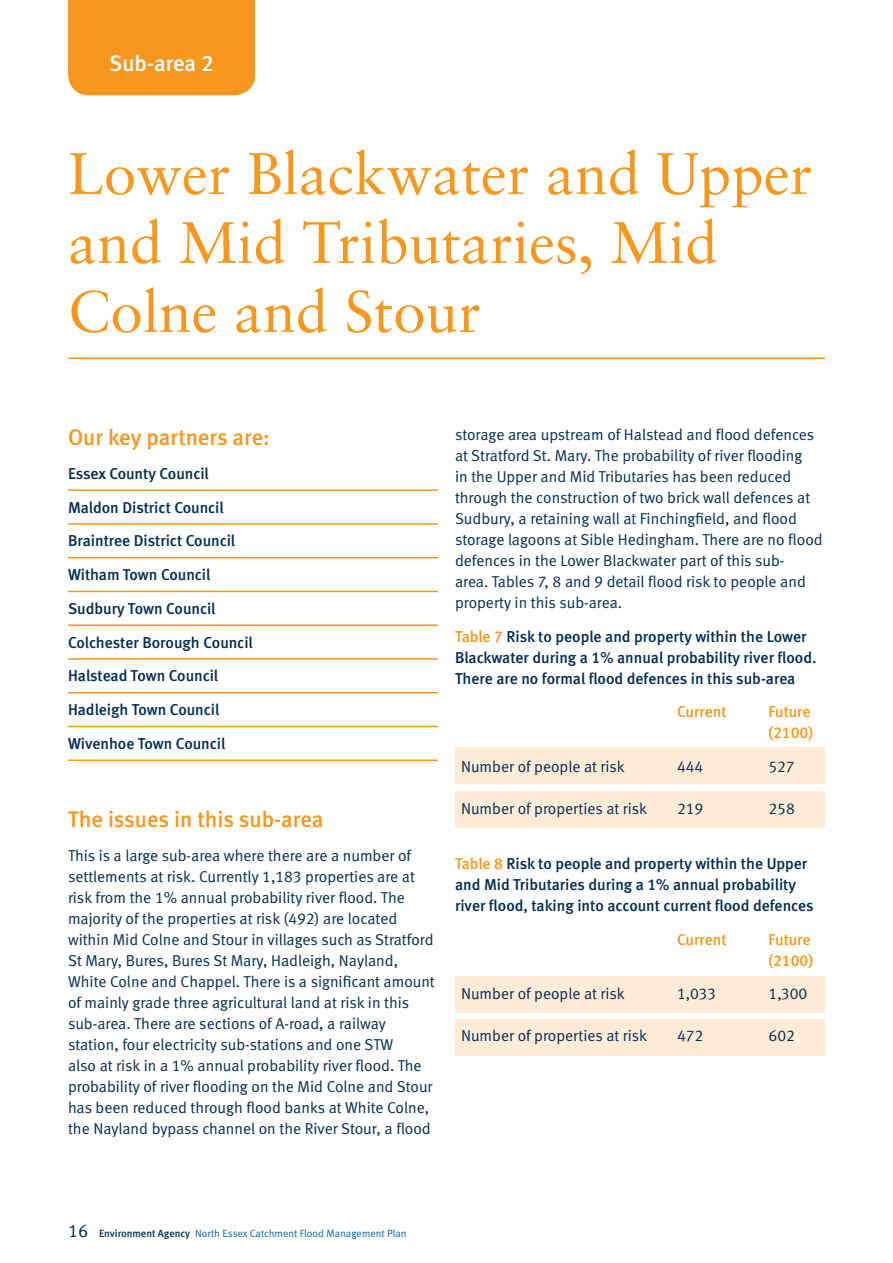
<style>
.page{position:relative;width:893px;height:1263px;background:#fff}
.page>*{position:absolute;margin:0;border:0;box-sizing:border-box;transform-origin:0 0}
.t1{font:58.5px/69px "EA Sabon";color:#f8971d}
.t2{font:500 22.5px "EA Meta";color:#f8971d}
.t3{font:500 22.5px "EA Meta";letter-spacing:-.005em;color:#fff}
.t4{font:15.75px/21px "EA Meta Normal";color:#002b54}
.t5{font:500 15.75px/33.8px "EA Meta";color:#002b54}
.t6{font:500 15.75px/21px "EA Meta";color:#f8971d}
.t7{font:10.5px "EA Meta Normal";color:#0069aa}
.s1{color:#f8971d}
.s2{font-size:18px;color:#002b54}
.s3{font-family:"EA Meta";font-weight:500;color:#002b54}
</style>
<div class="page">
<div style="left:455px;top:975px;width:370px;height:37px;background:#ffecd6"></div>
<div style="left:455px;top:1019px;width:370px;height:37px;background:#ffecd6"></div>
<div style="left:455px;top:747px;width:370px;height:37px;background:#ffecd6"></div>
<div style="left:455px;top:791px;width:370px;height:36px;background:#ffecd6"></div>
<hr style="left:68px;top:357px;width:757px;height:2px;background:#f8971d">
<div style="left:68px;top:0;width:187px;height:95px;background:#f8971d"></div>
<hr style="left:68px;top:489px;width:370px;height:2px;background:#f8971d">
<hr style="left:68px;top:523px;width:370px;height:2px;background:#f8971d">
<hr style="left:68px;top:557px;width:370px;height:1px;background:#f8971d">
<hr style="left:68px;top:591px;width:370px;height:1px;background:#f8971d">
<hr style="left:68px;top:624px;width:370px;height:2px;background:#f8971d">
<hr style="left:68px;top:658px;width:370px;height:2px;background:#f8971d">
<hr style="left:68px;top:692px;width:370px;height:1px;background:#f8971d">
<hr style="left:68px;top:726px;width:370px;height:1px;background:#f8971d">
<hr style="left:68px;top:759px;width:370px;height:2px;background:#f8971d">
<h2 class="t3" style="left:109px;top:50px;width:106px">Sub-area 2</h2>
<h1 class="t1" style="left:68px;top:139px;width:746px">Lower Blackwater and Upper and Mid Tributaries, Mid<br>Colne and Stour</h1>
<h2 class="t2" style="left:68px;top:424px;width:203px">Our key partners are:</h2>
<p class="t5" style="left:68px;top:456px;width:186px">Essex County Council<br>Maldon District Council<br>Braintree District Council<br>Witham Town Council<br>Sudbury Town Council<br>Colchester Borough Council<br>Halstead Town Council<br>Hadleigh Town Council<br>Wivenhoe Town Council</p>
<h2 class="t2" style="left:68px;top:806px;width:257px">The issues in this sub-area</h2>
<p class="t4" style="left:68px;top:844px;width:368px">This is a large sub-area where there are a number of settlements at risk. Currently 1,183 properties are at risk from the 1% annual probability river flood. The majority of the properties at risk (492) are located within Mid Colne and Stour in villages such as Stratford St Mary, Bures, Bures St Mary, Hadleigh, Nayland, White Colne and Chappel. There is a significant amount of mainly grade three agricultural land at risk in this sub-area. There are sections of A-road, a railway station, four electricity sub-stations and one STW<br>also at risk in a 1% annual probability river flood. The probability of river flooding on the Mid Colne and Stour has been reduced through flood banks at White Colne, the Nayland bypass channel on the River Stour, a flood</p>
<p class="t4" style="left:455px;top:424px;width:369px">storage area upstream of Halstead and flood defences at Stratford St. Mary. The probability of river flooding<br>in the Upper and Mid Tributaries has been reduced through the construction of two brick wall defences at Sudbury, a retaining wall at Finchingfield, and flood storage lagoons at Sible Hedingham. There are no flood defences in the Lower Blackwater part of this sub-<br>area. Tables 7, 8 and 9 detail flood risk to people and property in this sub-area.</p>
<p class="t5" style="left:455px;top:625px;width:363px;line-height:21px"><span class="s1">Table 7</span> Risk to people and property within the Lower<br>Blackwater during a 1% annual probability river flood.<br>There are no formal flood defences in this sub-area</p>
<p class="t6" style="left:677px;top:701px;width:51px">Current</p>
<p class="t6" style="left:768px;top:701px;width:46px">Future (2100)</p>
<p class="t4" style="left:461px;top:756px;width:165px">Number of people at risk</p>
<p class="t4" style="left:677px;top:756px;width:28px">444</p>
<p class="t4" style="left:768px;top:756px;width:28px">527</p>
<p class="t4" style="left:461px;top:798px;width:188px">Number of properties at risk</p>
<p class="t4" style="left:677px;top:798px;width:28px">219</p>
<p class="t4" style="left:768px;top:798px;width:28px">258</p>
<p class="t5" style="left:455px;top:853px;width:360px;line-height:21px"><span class="s1">Table 8</span> Risk to people and property within the Upper and Mid Tributaries during a 1% annual probability river flood, taking into account current flood defences</p>
<p class="t6" style="left:677px;top:928px;width:51px">Current</p>
<p class="t6" style="left:768px;top:928px;width:46px">Future (2100)</p>
<p class="t4" style="left:461px;top:983px;width:165px">Number of people at risk</p>
<p class="t4" style="left:677px;top:983px;width:40px">1,033</p>
<p class="t4" style="left:768px;top:983px;width:40px">1,300</p>
<p class="t4" style="left:461px;top:1025px;width:188px">Number of properties at risk</p>
<p class="t4" style="left:677px;top:1025px;width:28px">472</p>
<p class="t4" style="left:768px;top:1025px;width:28px">602</p>
<p class="t7" style="left:68px;top:1227px;width:340px"><span class="s2">16</span> <span class="s3">Environment Agency</span> North Essex Catchment Flood Management Plan</p>
</div>
